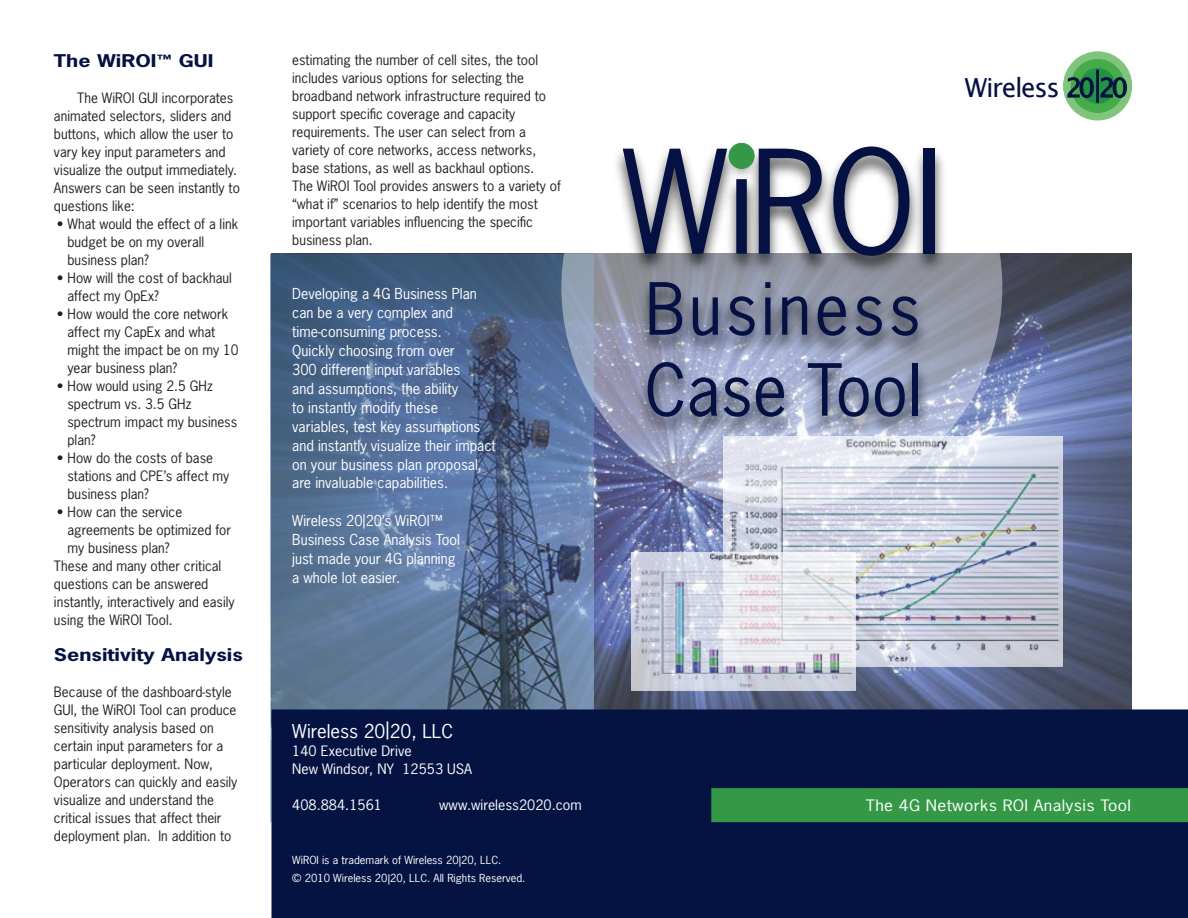
<style>
.page{position:relative;width:1188px;height:918px;background:#fff}
.page>*{position:absolute;margin:0;border:0;box-sizing:border-box;transform-origin:0 0}
.t1{font:135px "News Gothic Std";color:#041142}
.t2{font:67.5px/81px "News Gothic Std";letter-spacing:.05em;color:#041142}
.t3{font:26.25px "Lucida Sans Unicode";letter-spacing:-.05em;color:#041142}
.t4{font:18px "News Gothic Std";color:#fff;scale:1.05 1}
.t5{font:700 16.5px "News Gothic Std";color:#041142;scale:1.3 1}
.t6{font:14.85px "News Gothic Std";letter-spacing:.02em;color:#fff;scale:1.17 1}
.t7{font:14.25px/18.9px "News Gothic Std";color:#fff}
.t8{font:13.5px/18px "News Gothic Std";color:#231f20}
.t9{font:13.5px/18px "News Gothic Std";color:#fff;scale:1.05 1}
.t10{font:10.5px/18px "News Gothic Std";color:#fff;scale:1.05 1}
.s1{font-size:35.1px}
</style>
<div class="page">
<img style="left:272px;top:254px;width:860px;height:455px">
<img style="left:270px;top:255px;width:324px;height:566px">
<img style="left:723px;top:436px;width:340px;height:230px">
<img style="left:631px;top:553px;width:225px;height:137px">
<div style="left:272px;top:709px;width:916px;height:209px;background:#041342"></div>
<svg style="left:561px;top:67px;width:441px;height:441px"></svg>
<div style="left:711px;top:788px;width:477px;height:34px;background:#359846"></div>
<div style="left:1064px;top:52px;width:68px;height:68px;background:#80c47e;border-radius:50%"></div>
<div style="left:1063px;top:52px;width:69px;height:68px;border:1px solid #80c47e;border-radius:50%"></div>
<div style="left:1071px;top:59px;width:53px;height:53px;background:#46ab48;border-radius:50%"></div>
<div style="left:1071px;top:59px;width:53px;height:54px;border:1px solid #46ab48;border-radius:50%"></div>
<div style="left:1080px;top:69px;width:35px;height:34px;background:#239245;border-radius:50%"></div>
<div style="left:1080px;top:68px;width:35px;height:35px;border:1px solid #239245;border-radius:50%"></div>
<img style="left:606px;top:67px;width:354px;height:392px">
<div style="left:729px;top:143px;width:25px;height:25px;background:#359846;border-radius:50%"></div>
<div style="left:729px;top:143px;width:25px;height:26px;border:1px solid #359846;border-radius:50%"></div>
<p class="t5" style="left:54px;top:50px;width:124px">The WiROI<sup>™</sup> GUI</p>
<p class="t8" style="left:54px;top:89px;width:187px;text-indent:23px">The WiROI GUI incorporates animated selectors, sliders and buttons, which allow the user to vary key input parameters and visualize the output immediately.<br>Answers can be seen instantly to questions like:</p>
<p class="t8" style="left:67px;top:215px;width:172px;text-indent:-11px">• What would the effect of a link budget be on my overall business plan?</p>
<p class="t8" style="left:67px;top:269px;width:166px;text-indent:-11px">• How will the cost of backhaul affect my OpEx?</p>
<p class="t8" style="left:67px;top:305px;width:173px;text-indent:-11px">• How would the core network affect my CapEx and what might the impact be on my 10 year business plan?</p>
<p class="t8" style="left:67px;top:377px;width:171px;text-indent:-11px">• How would using 2.5 GHz spectrum vs. 3.5 GHz spectrum impact my business plan?</p>
<p class="t8" style="left:67px;top:449px;width:163px;text-indent:-11px">• How do the costs of base stations and CPE’s affect my business plan?</p>
<p class="t8" style="left:57px;top:503px;width:127px">• How can the service</p>
<p class="t8" style="left:67px;top:521px;width:165px">agreements be optimized for</p>
<p class="t8" style="left:67px;top:539px;width:104px">my business plan?</p>
<p class="t8" style="left:54px;top:557px;width:169px">These and many other critical</p>
<p class="t8" style="left:54px;top:575px;width:156px">questions can be answered</p>
<p class="t8" style="left:54px;top:593px;width:182px">instantly, interactively and easily</p>
<p class="t8" style="left:54px;top:611px;width:120px">using the WiROI Tool.</p>
<p class="t5" style="left:54px;top:644px;width:147px">Sensitivity Analysis</p>
<p class="t8" style="left:54px;top:683px;width:185px">Because of the dashboard-style<br>GUI, the WiROI Tool can produce sensitivity analysis based on certain input parameters for a particular deployment. Now,<br>Operators can quickly and easily visualize and understand the critical issues that affect their deployment plan. In addition to</p>
<p class="t8" style="left:292px;top:50px;width:270px">estimating the number of cell sites, the tool includes various options for selecting the broadband network infrastructure required to support specific coverage and capacity requirements. The user can select from a variety of core networks, access networks, base stations, as well as backhaul options.<br>The WiROI Tool provides answers to a variety of “what if” scenarios to help identify the most important variables influencing the specific business plan.</p>
<p class="t7" style="left:292px;top:284px;width:205px">Developing a 4G Business Plan can be a very complex and time-consuming process.<br>Quickly choosing from over<br>300 different input variables<br>and assumptions, the ability<br>to instantly modify these variables, test key assumptions and instantly visualize their impact on your business plan proposal, are invaluable capabilities.</p>
<p class="t7" style="left:292px;top:511px;width:169px">Wireless 20|20’s WiROI™<br>Business Case Analysis Tool just made your 4G planning a whole lot easier.</p>
<p class="t1" style="left:623px;top:116px;width:322px">WiROI</p>
<p class="t2" style="left:645px;top:268px;width:278px">Business<br>Case Tool</p>
<p class="t3" style="left:965px;top:67px;width:165px">Wireless 20<span class="s1">|</span>20</p>
<p class="t4" style="left:292px;top:720px;width:155px">Wireless 20|20, LLC</p>
<p class="t9" style="left:292px;top:742px;width:173px">140 Executive Drive<br>New Windsor, NY 12553 USA</p>
<p class="t9" style="left:292px;top:796px;width:87px">408.884.1561</p>
<p class="t9" style="left:439px;top:796px;width:137px">www.wireless2020.com</p>
<p class="t10" style="left:292px;top:851px;width:224px">WiROI is a trademark of Wireless 20|20, LLC.<br>© 2010 Wireless 20|20, LLC. All Rights Reserved.</p>
<p class="t6" style="left:866px;top:796px;width:228px">The 4G Networks ROI Analysis Tool</p>
</div>
